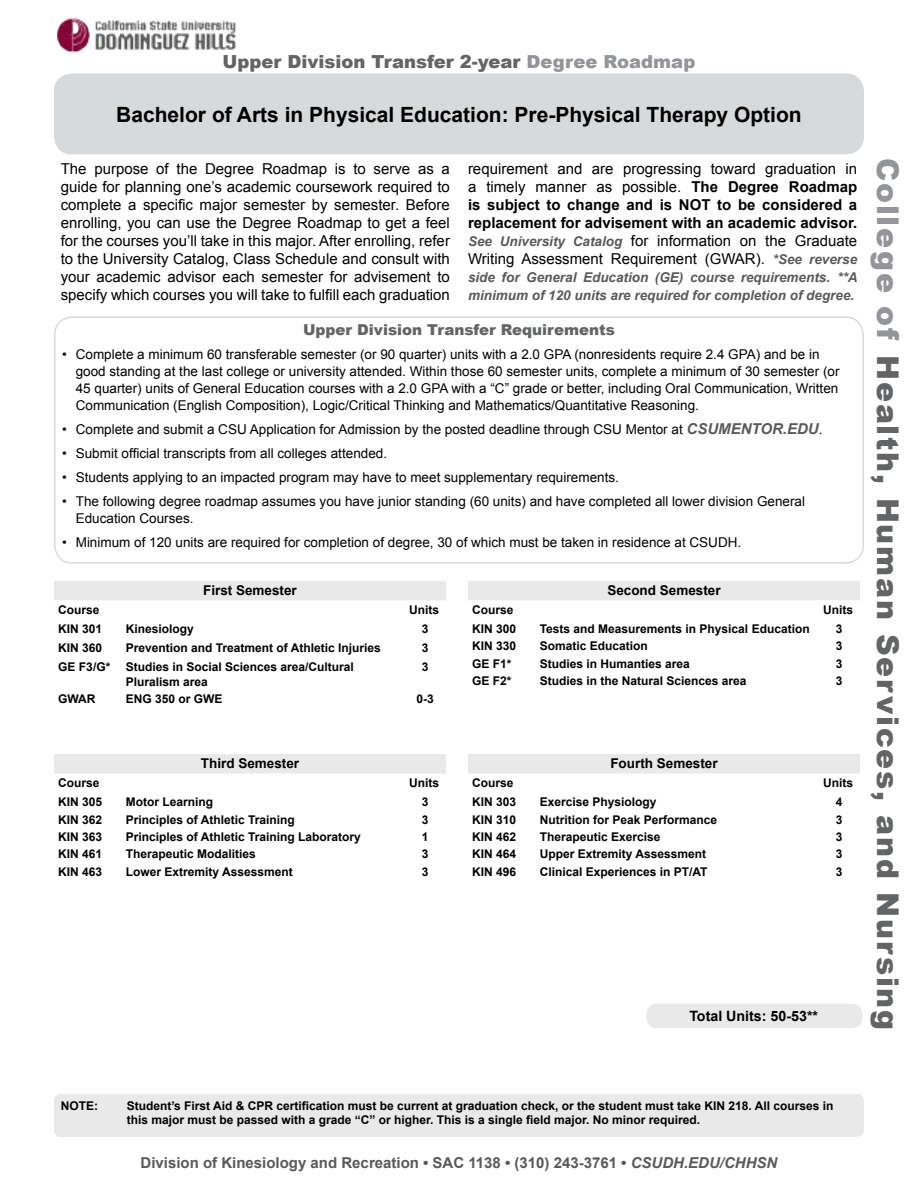
<style>
.page{position:relative;width:918px;height:1188px;background:#fff}
.page>*{position:absolute;margin:0;border:0;box-sizing:border-box;transform-origin:0 0}
.H1-College{font:900 30px "Arial";letter-spacing:.06em;color:#636466}
.H1-Degree{font:700 21px "Arial";color:#000}
.H1-UDT{font:900 18px "Arial";color:#636466}
.P-Purpose{font:15px/18px "Arial";color:#000;text-align:justify}
.P-DeptInfo{font:700 15px "Arial";color:#58595b}
.H2-UDTrequirementsTi{font:900 15px "Arial";color:#636466}
.P-TotalUnits{font:700 14.25px "Arial";color:#000}
.t1{font:13.5px/17.1px "Arial";color:#000}
.P-Purpose-2{font:italic 700 13.5px/18px "Arial";color:#58595b}
.H2-Semester{font:700 13.5px "Arial";color:#000}
.TD-Body_Rows{font:700 12px/15px "Arial";color:#000}
.note{font:700 12px/14.4px "Arial";color:#000}
.TH-CourseUnits{font:700 12px "Arial";color:#000}
.TD-UnitsColumn{font:700 12px "Arial";color:#000}
.s1{color:#939598}
.s2{font-weight:700}
.s3{font-weight:700;font-style:italic;font-size:13.5px;color:#58595b}
.s4{font-weight:700;font-style:italic;font-size:15px;color:#58595b}
.s5{font-style:italic}
</style>
<div class="page">
<img style="left:57px;top:17px;width:180px;height:35px">
<div style="left:54px;top:73px;width:810px;height:81px;background:#d7d9da;border-radius:18px"></div>
<div style="left:54px;top:316px;width:810px;height:248px;border:2px solid #d7d9da;border-radius:18px"></div>
<div style="left:54px;top:581px;width:392px;height:19px;background:#e9e9ea"></div>
<div style="left:468px;top:581px;width:392px;height:19px;background:#e9e9ea"></div>
<div style="left:54px;top:754px;width:392px;height:20px;background:#e9e9ea"></div>
<div style="left:468px;top:754px;width:392px;height:20px;background:#e9e9ea"></div>
<div style="left:646px;top:1004px;width:216px;height:24px;background:#e9e9ea;border-radius:10px"></div>
<div style="left:54px;top:1094px;width:810px;height:43px;background:#e9e9ea;border-radius:7px"></div>
<h1 class="H1-UDT" style="left:223px;top:48px;width:474px">Upper Division Transfer 2-year <span class="s1">Degree Roadmap</span></h1>
<h1 class="H1-Degree" style="left:116px;top:100px;width:687px">Bachelor of Arts in Physical Education: Pre-Physical Therapy Option</h1>
<p class="P-Purpose" style="left:61px;top:160px;width:391px">The purpose of the Degree Roadmap is to serve as a guide for planning one’s academic coursework required to complete a specific major semester by semester. Before enrolling, you can use the Degree Roadmap to get a feel for the courses you’ll take in this major. After enrolling, refer to the University Catalog, Class Schedule and consult with your academic advisor each semester for advisement to specify which courses you will take to fulfill each graduation</p>
<p class="P-Purpose" style="left:468px;top:160px;width:391px">requirement and are progressing toward graduation in a timely manner as possible. <span class="s2">The Degree Roadmap is subject to change and is NOT to be considered a replacement for advisement with an academic advisor.<br></span><span class="s3">See University Catalog</span> for information on the Graduate Writing Assessment Requirement (GWAR). <span class="s3">*See reverse</span></p>
<p class="P-Purpose-2" style="left:468px;top:269px;width:391px">side for General Education (GE) course requirements. **A minimum of 120 units are required for completion of degree.</p>
<h2 class="H2-UDTrequirementsTi" style="left:303px;top:319px;width:313px">Upper Division Transfer Requirements</h2>
<p class="t1" style="left:76px;top:346px;width:765px;text-indent:-14px">• Complete a minimum 60 transferable semester (or 90 quarter) units with a 2.0 GPA (nonresidents require 2.4 GPA) and be in good standing at the last college or university attended. Within those 60 semester units, complete a minimum of 30 semester (or 45 quarter) units of General Education courses with a 2.0 GPA with a “C” grade or better, including Oral Communication, Written Communication (English Composition), Logic/Critical Thinking and Mathematics/Quantitative Reasoning.</p>
<p class="t1" style="left:62px;top:421px;width:762px">• Complete and submit a CSU Application for Admission by the posted deadline through CSU Mentor at <span class="s4">CSUMENTOR.EDU</span>.</p>
<p class="t1" style="left:62px;top:445px;width:326px">• Submit official transcripts from all colleges attended.</p>
<p class="t1" style="left:62px;top:469px;width:558px">• Students applying to an impacted program may have to meet supplementary requirements.</p>
<p class="t1" style="left:76px;top:493px;width:731px;text-indent:-14px">• The following degree roadmap assumes you have junior standing (60 units) and have completed all lower division General<br>Education Courses.</p>
<p class="t1" style="left:62px;top:534px;width:681px">• Minimum of 120 units are required for completion of degree, 30 of which must be taken in residence at CSUDH.</p>
<h2 class="H2-Semester" style="left:203px;top:581px;width:95px">First Semester</h2>
<p class="TH-CourseUnits" style="left:58px;top:602px;width:43px">Course</p>
<p class="TH-CourseUnits" style="left:409px;top:602px;width:31px">Units</p>
<p class="TD-Body_Rows" style="left:58px;top:622px;width:46px">KIN 301</p>
<p class="TD-Body_Rows" style="left:126px;top:622px;width:70px">Kinesiology</p>
<p class="TD-UnitsColumn" style="left:422px;top:621px;width:8px">3</p>
<p class="TD-Body_Rows" style="left:58px;top:641px;width:46px">KIN 360</p>
<p class="TD-Body_Rows" style="left:126px;top:641px;width:256px">Prevention and Treatment of Athletic Injuries</p>
<p class="TD-UnitsColumn" style="left:422px;top:640px;width:8px">3</p>
<p class="TD-Body_Rows" style="left:58px;top:660px;width:54px">GE F3/G*</p>
<p class="TD-Body_Rows" style="left:126px;top:660px;width:230px">Studies in Social Sciences area/Cultural<br>Pluralism area</p>
<p class="TD-UnitsColumn" style="left:422px;top:659px;width:8px">3</p>
<p class="TD-Body_Rows" style="left:58px;top:692px;width:39px">GWAR</p>
<p class="TD-Body_Rows" style="left:126px;top:692px;width:98px">ENG 350 or GWE</p>
<p class="TD-UnitsColumn" style="left:417px;top:691px;width:19px">0-3</p>
<h2 class="H2-Semester" style="left:607px;top:581px;width:115px">Second Semester</h2>
<p class="TH-CourseUnits" style="left:472px;top:602px;width:43px">Course</p>
<p class="TH-CourseUnits" style="left:823px;top:602px;width:31px">Units</p>
<p class="TD-Body_Rows" style="left:472px;top:622px;width:46px">KIN 300</p>
<p class="TD-Body_Rows" style="left:540px;top:622px;width:271px">Tests and Measurements in Physical Education</p>
<p class="TD-UnitsColumn" style="left:836px;top:621px;width:8px">3</p>
<p class="TD-Body_Rows" style="left:472px;top:639px;width:46px">KIN 330</p>
<p class="TD-Body_Rows" style="left:540px;top:639px;width:110px">Somatic Education</p>
<p class="TD-UnitsColumn" style="left:836px;top:638px;width:8px">3</p>
<p class="TD-Body_Rows" style="left:472px;top:656px;width:41px">GE F1*</p>
<p class="TD-Body_Rows" style="left:540px;top:656px;width:152px">Studies in Humanties area</p>
<p class="TD-UnitsColumn" style="left:836px;top:656px;width:8px">3</p>
<p class="TD-Body_Rows" style="left:472px;top:674px;width:41px">GE F2*</p>
<p class="TD-Body_Rows" style="left:540px;top:674px;width:208px">Studies in the Natural Sciences area</p>
<p class="TD-UnitsColumn" style="left:836px;top:673px;width:8px">3</p>
<h2 class="H2-Semester" style="left:201px;top:754px;width:100px">Third Semester</h2>
<p class="TH-CourseUnits" style="left:58px;top:775px;width:43px">Course</p>
<p class="TH-CourseUnits" style="left:409px;top:775px;width:31px">Units</p>
<p class="TD-Body_Rows" style="left:58px;top:795px;width:46px">KIN 305</p>
<p class="TD-Body_Rows" style="left:126px;top:795px;width:89px">Motor Learning</p>
<p class="TD-UnitsColumn" style="left:422px;top:794px;width:8px">3</p>
<p class="TD-Body_Rows" style="left:58px;top:812px;width:46px">KIN 362</p>
<p class="TD-Body_Rows" style="left:126px;top:812px;width:170px">Principles of Athletic Training</p>
<p class="TD-UnitsColumn" style="left:422px;top:811px;width:8px">3</p>
<p class="TD-Body_Rows" style="left:58px;top:830px;width:46px">KIN 363</p>
<p class="TD-Body_Rows" style="left:126px;top:830px;width:236px">Principles of Athletic Training Laboratory</p>
<p class="TD-UnitsColumn" style="left:422px;top:829px;width:8px">1</p>
<p class="TD-Body_Rows" style="left:58px;top:847px;width:46px">KIN 461</p>
<p class="TD-Body_Rows" style="left:126px;top:847px;width:132px">Therapeutic Modalities</p>
<p class="TD-UnitsColumn" style="left:422px;top:846px;width:8px">3</p>
<p class="TD-Body_Rows" style="left:58px;top:864px;width:46px">KIN 463</p>
<p class="TD-Body_Rows" style="left:126px;top:864px;width:168px">Lower Extremity Assessment</p>
<p class="TD-UnitsColumn" style="left:422px;top:864px;width:8px">3</p>
<h2 class="H2-Semester" style="left:610px;top:754px;width:109px">Fourth Semester</h2>
<p class="TH-CourseUnits" style="left:472px;top:775px;width:43px">Course</p>
<p class="TH-CourseUnits" style="left:823px;top:775px;width:31px">Units</p>
<p class="TD-Body_Rows" style="left:472px;top:795px;width:46px">KIN 303</p>
<p class="TD-Body_Rows" style="left:540px;top:795px;width:118px">Exercise Physiology</p>
<p class="TD-UnitsColumn" style="left:836px;top:794px;width:8px">4</p>
<p class="TD-Body_Rows" style="left:472px;top:812px;width:46px">KIN 310</p>
<p class="TD-Body_Rows" style="left:540px;top:812px;width:179px">Nutrition for Peak Performance</p>
<p class="TD-UnitsColumn" style="left:836px;top:811px;width:8px">3</p>
<p class="TD-Body_Rows" style="left:472px;top:830px;width:46px">KIN 462</p>
<p class="TD-Body_Rows" style="left:540px;top:830px;width:122px">Therapeutic Exercise</p>
<p class="TD-UnitsColumn" style="left:836px;top:829px;width:8px">3</p>
<p class="TD-Body_Rows" style="left:472px;top:847px;width:46px">KIN 464</p>
<p class="TD-Body_Rows" style="left:540px;top:847px;width:168px">Upper Extremity Assessment</p>
<p class="TD-UnitsColumn" style="left:836px;top:846px;width:8px">3</p>
<p class="TD-Body_Rows" style="left:472px;top:864px;width:46px">KIN 496</p>
<p class="TD-Body_Rows" style="left:540px;top:864px;width:169px">Clinical Experiences in PT/AT</p>
<p class="TD-UnitsColumn" style="left:836px;top:864px;width:8px">3</p>
<h2 class="P-TotalUnits" style="left:689px;top:1007px;width:130px">Total Units: 50-53**</h2>
<h1 class="H1-College" style="left:910px;top:158px;width:874px;rotate:90deg"><span class="s1">College of</span> Health, Human Services, and Nursing</h1>
<h2 class="note" style="left:61px;top:1098px;width:39px">NOTE:</h2>
<h2 class="note" style="left:127px;top:1098px;width:708px">Student’s First Aid &amp; CPR certification must be current at graduation check, or the student must take KIN 218. All courses in this major must be passed with a grade “C” or higher. This is a single field major. No minor required.</h2>
<h3 class="P-DeptInfo" style="left:141px;top:1152px;width:638px">Division of Kinesiology and Recreation • SAC 1138 • (310) 243-3761 • <span class="s5">CSUDH.EDU/CHHSN</span></h3>
</div>
